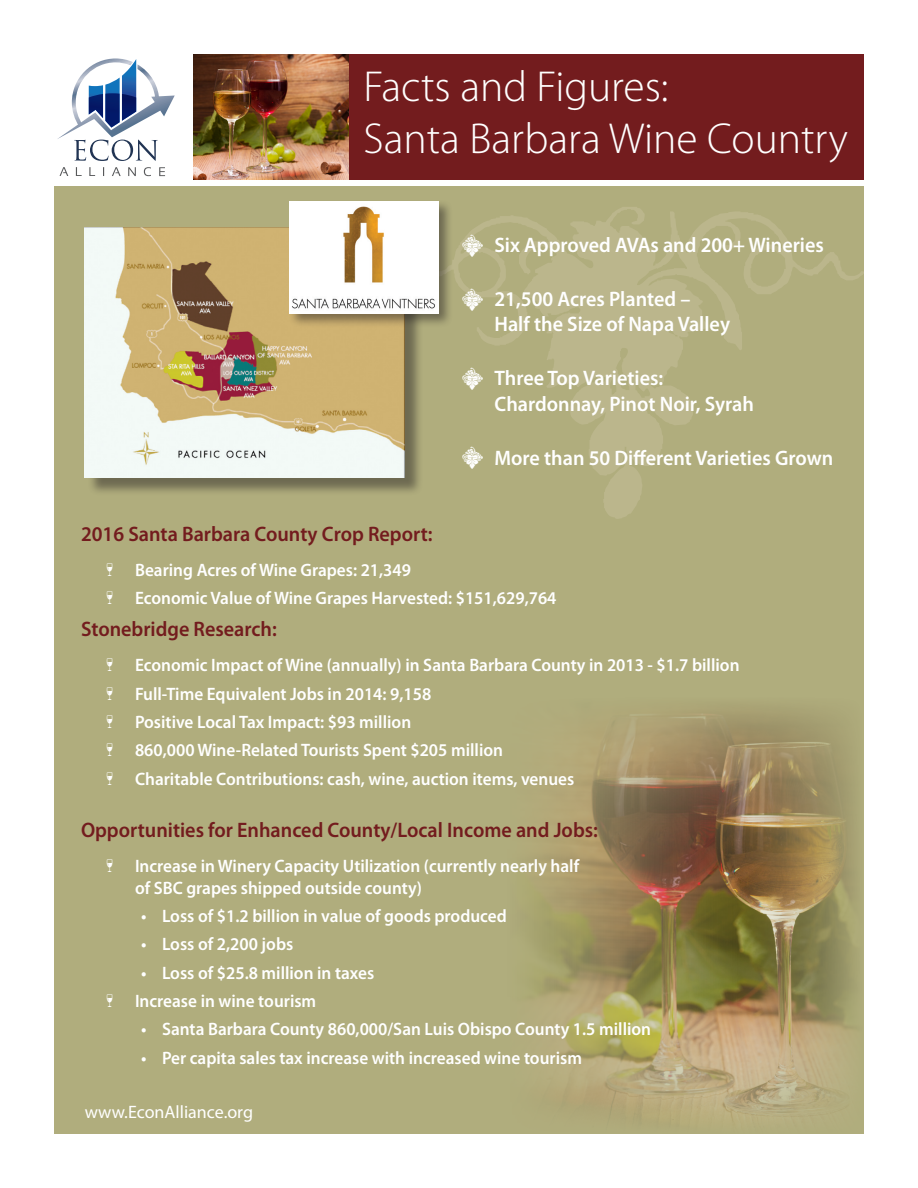
<style>
.page{position:relative;width:918px;height:1188px;background:#fff}
.page>*{position:absolute;margin:0;border:0;box-sizing:border-box;transform-origin:0 0}
.t1{font:300 43.5px/52.2px "Myriad Pro";color:#fff}
.t2{font:600 21px/25.2px "Myriad Pro";color:#fff;scale:.96 1}
.Wine_headers{font:600 21px "Myriad Pro";color:#731c1e;scale:.96 1}
.bullets_WINE{font:600 18px/21.6px "Myriad Pro";color:#fff;scale:.96 1}
.subbullet_WINE{font:600 18px "Myriad Pro";color:#fff;scale:.96 1}
.OIL_body_text{font:18px "Myriad Pro";color:#fff}
.s1{font-family:"Rough Fleurons Free";font-weight:400;font-size:45px}
.s2{font-family:"Alcohol";font-weight:400}
</style>
<div class="page">
<div style="left:54px;top:186px;width:810px;height:948px;background:#b0ad7d"></div>
<div style="left:209px;top:54px;width:655px;height:126px;background:#731c1e"></div>
<img style="left:194px;top:54px;width:154px;height:126px">
<img style="left:529px;top:707px;width:328px;height:413px">
<svg style="left:454px;top:207px;width:410px;height:312px"></svg>
<div style="left:87px;top:229px;width:337px;height:267px;background:#231f20;opacity:.47"></div>
<img style="left:85px;top:227px;width:320px;height:250px">
<div style="left:288px;top:200px;width:166px;height:128px;background:#231f20;opacity:.48"></div>
<img style="left:289px;top:201px;width:150px;height:112px">
<svg style="left:60px;top:167px;width:8px;height:9px"></svg>
<svg style="left:76px;top:167px;width:6px;height:9px"></svg>
<svg style="left:89px;top:167px;width:6px;height:9px"></svg>
<svg style="left:112px;top:167px;width:9px;height:9px"></svg>
<svg style="left:128px;top:167px;width:8px;height:9px"></svg>
<svg style="left:144px;top:167px;width:7px;height:9px"></svg>
<svg style="left:159px;top:167px;width:6px;height:9px"></svg>
<svg style="left:57px;top:58px;width:118px;height:103px"></svg>
<p class="t1" style="left:364px;top:61px;width:486px">Facts and Figures:<br>Santa Barbara Wine Country</p>
<p class="t2" style="left:462px;top:233px;width:379px"><span class="s1">k</span> Six Approved AVAs and 200+ Wineries</p>
<p class="t2" style="left:494px;top:287px;width:247px;text-indent:-33px"><span class="s1">k</span> 21,500 Acres Planted –<br>Half the Size of Napa Valley</p>
<p class="t2" style="left:494px;top:366px;width:272px;text-indent:-33px"><span class="s1">k</span> Three Top Varieties:<br>Chardonnay, Pinot Noir, Syrah</p>
<p class="t2" style="left:462px;top:445px;width:388px"><span class="s1">k</span> More than 50 Different Varieties Grown</p>
<p class="Wine_headers" style="left:81px;top:522px;width:368px">2016 Santa Barbara County Crop Report:</p>
<p class="bullets_WINE" style="left:106px;top:559px;width:319px"><span class="s2">A</span> Bearing Acres of Wine Grapes: 21,349</p>
<p class="bullets_WINE" style="left:106px;top:588px;width:470px"><span class="s2">A</span> Economic Value of Wine Grapes Harvested: $151,629,764</p>
<p class="Wine_headers" style="left:81px;top:618px;width:206px">Stonebridge Research:</p>
<p class="bullets_WINE" style="left:106px;top:655px;width:661px"><span class="s2">A</span> Economic Impact of Wine (annually) in Santa Barbara County in 2013 - $1.7 billion</p>
<p class="bullets_WINE" style="left:106px;top:683px;width:340px"><span class="s2">A</span> Full-Time Equivalent Jobs in 2014: 9,158</p>
<p class="bullets_WINE" style="left:106px;top:712px;width:319px"><span class="s2">A</span> Positive Local Tax Impact: $93 million</p>
<p class="bullets_WINE" style="left:106px;top:740px;width:415px"><span class="s2">A</span> 860,000 Wine-Related Tourists Spent $205 million</p>
<p class="bullets_WINE" style="left:106px;top:768px;width:489px"><span class="s2">A</span> Charitable Contributions: cash, wine, auction items, venues</p>
<p class="Wine_headers" style="left:81px;top:818px;width:540px">Opportunities for Enhanced County/Local Income and Jobs:</p>
<p class="bullets_WINE" style="left:135px;top:856px;width:464px;text-indent:-28px"><span class="s2">A</span> Increase in Winery Capacity Utilization (currently nearly half of SBC grapes shipped outside county)</p>
<p class="subbullet_WINE" style="left:141px;top:906px;width:383px">• Loss of $1.2 billion in value of goods produced</p>
<p class="subbullet_WINE" style="left:141px;top:934px;width:160px">• Loss of 2,200 jobs</p>
<p class="subbullet_WINE" style="left:141px;top:963px;width:244px">• Loss of $25.8 million in taxes</p>
<p class="bullets_WINE" style="left:106px;top:991px;width:220px"><span class="s2">A</span> Increase in wine tourism</p>
<p class="subbullet_WINE" style="left:141px;top:1019px;width:533px">• Santa Barbara County 860,000/San Luis Obispo County 1.5 million</p>
<p class="subbullet_WINE" style="left:141px;top:1048px;width:461px">• Per capita sales tax increase with increased wine tourism</p>
<p class="OIL_body_text" style="left:85px;top:1101px;width:170px">www.EconAlliance.org</p>
</div>
